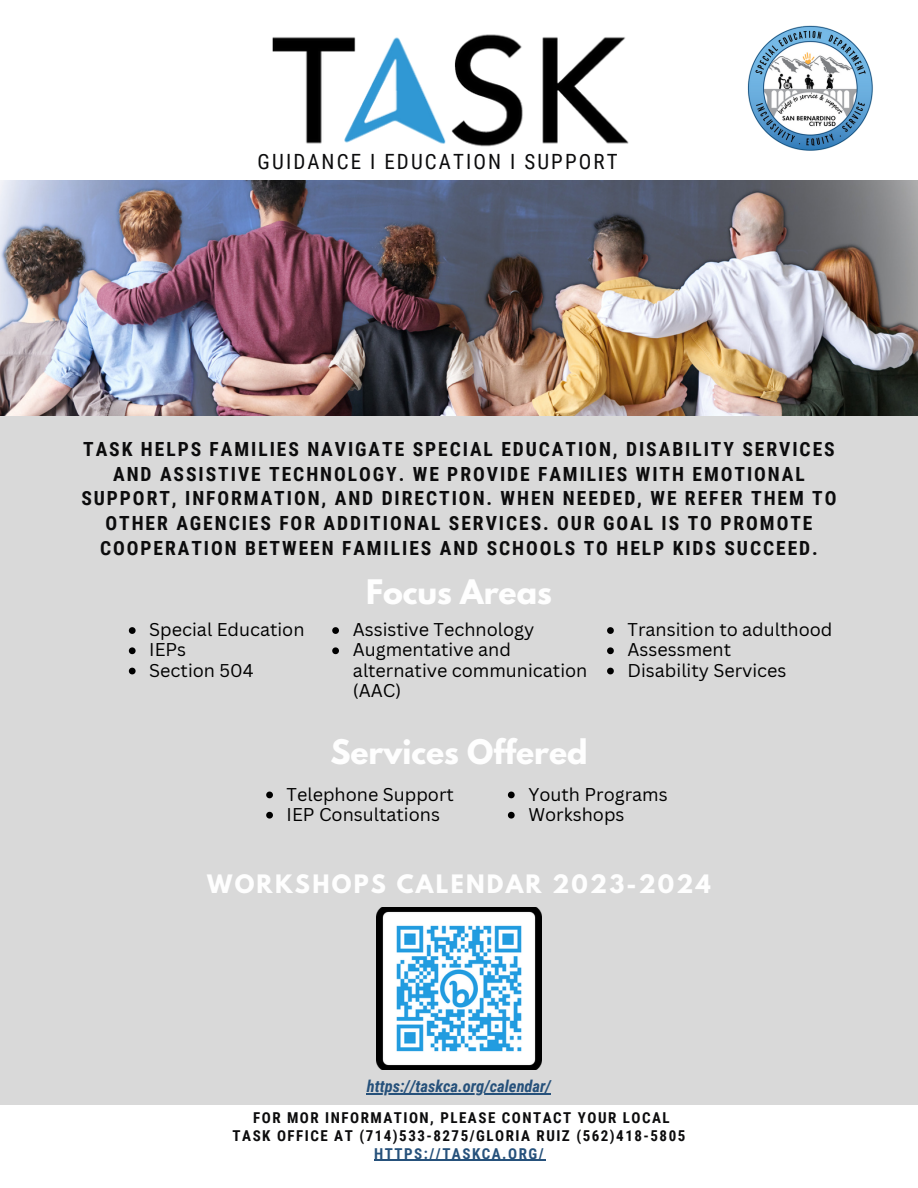
<style>
.page{position:relative;width:918px;height:1188px;background:#d9d9d9}
.page>*{position:absolute;margin:0;border:0;box-sizing:border-box;transform-origin:0 0}
.t1{font:700 30px "League Spartan";color:#fefefe}
.t2{font:700 22.5px "League Spartan";letter-spacing:.1em;color:#fefefe}
.t3{font:21px "Roboto Condensed";letter-spacing:.1em;color:#0c0c0d}
.t4{font:700 19.5px/24.8px "Roboto Condensed";letter-spacing:.1em;color:#0c0c0d;text-align:center}
.t5{font:18px "Canva Sans";color:#000}
.t6{font:italic 700 16.5px "Roboto Condensed";color:#26517b}
.t7{font:700 15px "Roboto Condensed";letter-spacing:.1em;color:#0c0c0d}
.t8{font:700 15px "Roboto Condensed";letter-spacing:.1em;color:#26517b}
</style>
<div class="page">
<div style="left:0;top:1105px;width:918px;height:83px;background:#fff"></div>
<div style="left:0;top:0;width:918px;height:388px;background:#fff"></div>
<img style="left:0;top:181px;width:918px;height:235px">
<img style="left:272px;top:34px;width:374px;height:153px">
<img style="left:748px;top:25px;width:125px;height:126px">
<img style="left:376px;top:907px;width:165px;height:162px">
<hr style="left:374px;top:1160px;width:171px;height:1px;background:#26517b">
<hr style="left:367px;top:1093px;width:184px;height:1px;background:#26517b">
<svg style="left:129px;top:627px;width:7px;height:7px"></svg>
<svg style="left:129px;top:647px;width:7px;height:7px"></svg>
<svg style="left:129px;top:668px;width:7px;height:6px"></svg>
<svg style="left:332px;top:627px;width:7px;height:7px"></svg>
<svg style="left:332px;top:647px;width:7px;height:7px"></svg>
<svg style="left:266px;top:792px;width:7px;height:6px"></svg>
<svg style="left:266px;top:812px;width:7px;height:7px"></svg>
<svg style="left:607px;top:627px;width:7px;height:7px"></svg>
<svg style="left:607px;top:647px;width:7px;height:7px"></svg>
<svg style="left:607px;top:668px;width:7px;height:6px"></svg>
<svg style="left:508px;top:792px;width:7px;height:6px"></svg>
<svg style="left:508px;top:812px;width:7px;height:7px"></svg>
<p class="t3" style="left:258px;top:150px;width:361px">GUIDANCE I EDUCATION I SUPPORT</p>
<p class="t4" style="left:81px;top:437px;width:757px">TASK HELPS FAMILIES NAVIGATE SPECIAL EDUCATION, DISABILITY SERVICES AND ASSISTIVE TECHNOLOGY. WE PROVIDE FAMILIES WITH EMOTIONAL SUPPORT, INFORMATION, AND DIRECTION. WHEN NEEDED, WE REFER THEM TO OTHER AGENCIES FOR ADDITIONAL SERVICES. OUR GOAL IS TO PROMOTE COOPERATION BETWEEN FAMILIES AND SCHOOLS TO HELP KIDS SUCCEED.</p>
<p class="t5" style="left:149px;top:617px;width:157px">Special Education</p>
<p class="t5" style="left:149px;top:637px;width:38px">IEPs</p>
<p class="t5" style="left:149px;top:657px;width:106px">Section 504</p>
<p class="t1" style="left:366px;top:577px;width:187px">Focus Areas</p>
<p class="t5" style="left:353px;top:617px;width:183px">Assistive Technology</p>
<p class="t5" style="left:353px;top:637px;width:160px">Augmentative and</p>
<p class="t5" style="left:353px;top:657px;width:236px">alternative communication</p>
<p class="t5" style="left:353px;top:678px;width:50px">(AAC)</p>
<p class="t5" style="left:628px;top:617px;width:206px">Transition to adulthood</p>
<p class="t5" style="left:628px;top:637px;width:105px">Assessment</p>
<p class="t5" style="left:628px;top:657px;width:161px">Disability Services</p>
<p class="t1" style="left:330px;top:737px;width:259px">Services Offered</p>
<p class="t5" style="left:287px;top:781px;width:169px">Telephone Support</p>
<p class="t5" style="left:287px;top:802px;width:155px">IEP Consultations</p>
<p class="t5" style="left:528px;top:781px;width:141px">Youth Programs</p>
<p class="t5" style="left:528px;top:802px;width:98px">Workshops</p>
<p class="t2" style="left:207px;top:873px;width:505px">WORKSHOPS CALENDAR 2023-2024</p>
<p class="t6" style="left:367px;top:1077px;width:186px">https://taskca.org/calendar/</p>
<p class="t7" style="left:253px;top:1109px;width:418px">FOR MOR INFORMATION, PLEASE CONTACT YOUR LOCAL</p>
<p class="t7" style="left:233px;top:1127px;width:454px">TASK OFFICE AT (714)533-8275/GLORIA RUIZ (562)418-5805</p>
<p class="t8" style="left:374px;top:1145px;width:171px">HTTPS://TASKCA.ORG/</p>
</div>
